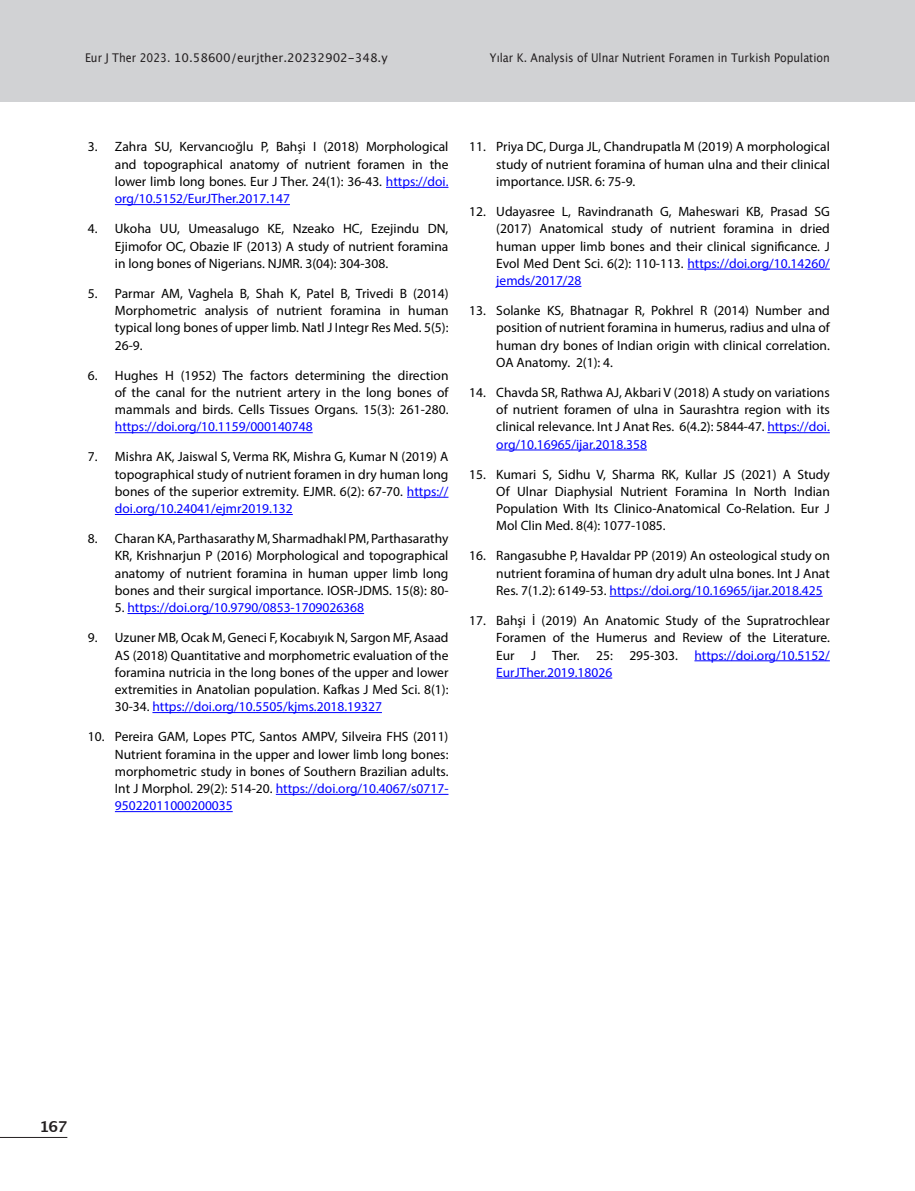
<style>
.page{position:relative;width:915px;height:1191px;background:#fff}
.page>*{position:absolute;margin:0;border:0;box-sizing:border-box;transform-origin:0 0}
.t1{font:700 15px "Lucida Grande";color:#231f20}
.t2{font:13.5px/17.2px "Myriad Pro";color:#000;text-align:justify}
.t3{font:13.5px "Myriad Pro";color:#00f}
.t4{font:12px "Lucida Grande";color:#231f20;scale:.9 1}
.s1{color:#00f}
.s2{color:#000}
</style>
<div class="page">
<hr style="left:914px;top:0;width:1px;height:102px;background:#d1d2d4">
<div style="left:0;top:0;width:914px;height:102px;background:#d1d2d4"></div>
<hr style="left:0;top:1137px;width:67px;height:1px;background:#231f20">
<hr style="left:386px;top:187px;width:62px;height:1px;background:#00f">
<hr style="left:115px;top:204px;width:175px;height:1px;background:#00f">
<hr style="left:115px;top:432px;width:197px;height:1px;background:#00f">
<hr style="left:407px;top:497px;width:41px;height:1px;background:#00f">
<hr style="left:115px;top:514px;width:178px;height:1px;background:#00f">
<hr style="left:127px;top:613px;width:237px;height:1px;background:#00f">
<hr style="left:152px;top:712px;width:230px;height:1px;background:#00f">
<hr style="left:276px;top:794px;width:172px;height:1px;background:#00f">
<hr style="left:115px;top:811px;width:118px;height:1px;background:#00f">
<hr style="left:687px;top:269px;width:142px;height:1px;background:#00f">
<hr style="left:496px;top:286px;width:85px;height:1px;background:#00f">
<hr style="left:767px;top:432px;width:62px;height:1px;background:#00f">
<hr style="left:496px;top:449px;width:150px;height:1px;background:#00f">
<hr style="left:609px;top:596px;width:213px;height:1px;background:#00f">
<hr style="left:694px;top:660px;width:135px;height:1px;background:#00f">
<hr style="left:496px;top:677px;width:116px;height:1px;background:#00f">
<p class="t4" style="left:85px;top:51px;width:337px">Eur J Ther 2023. 10.58600/eurjther.20232902-348.y</p>
<p class="t4" style="left:490px;top:51px;width:379px">Yılar K. Analysis of Ulnar Nutrient Foramen in Turkish Population</p>
<p class="t2" style="left:115px;top:138px;width:335px;text-indent:-27px">3. Zahra SU, Kervancıoğlu P, Bahşi I (2018) Morphological and topographical anatomy of nutrient foramen in the lower limb long bones. Eur J Ther. 24(1): 36-43. <span class="s1">https://doi. org/10.5152/EurJTher.2017.147</span></p>
<p class="t2" style="left:115px;top:220px;width:335px;text-indent:-27px">4. Ukoha UU, Umeasalugo KE, Nzeako HC, Ezejindu DN, Ejimofor OC, Obazie IF (2013) A study of nutrient foramina in long bones of Nigerians. NJMR. 3(04): 304-308.</p>
<p class="t2" style="left:115px;top:284px;width:335px;text-indent:-27px">5. Parmar AM, Vaghela B, Shah K, Patel B, Trivedi B (2014)<br>Morphometric analysis of nutrient foramina in human typical long bones of upper limb. Natl J Integr Res Med. 5(5):<br>26-9.</p>
<p class="t2" style="left:115px;top:366px;width:335px;text-indent:-27px">6. Hughes H (1952) The factors determining the direction of the canal for the nutrient artery in the long bones of mammals and birds. Cells Tissues Organs. 15(3): 261-280.</p>
<p class="t3" style="left:115px;top:418px;width:199px">https://doi.org/10.1159/000140748</p>
<p class="t2" style="left:115px;top:448px;width:335px;text-indent:-27px">7. Mishra AK, Jaiswal S, Verma RK, Mishra G, Kumar N (2019) A topographical study of nutrient foramen in dry human long bones of the superior extremity. EJMR. 6(2): 67-70. <span class="s1">https:// doi.org/10.24041/ejmr2019.132</span></p>
<p class="t2" style="left:115px;top:530px;width:335px;text-indent:-27px">8. Charan KA, Parthasarathy M, Sharmadhakl PM, Parthasarathy KR, Krishnarjun P (2016) Morphological and topographical anatomy of nutrient foramina in human upper limb long bones and their surgical importance. IOSR-JDMS. 15(8): 80-</p>
<p class="t3" style="left:115px;top:599px;width:250px"><span class="s2">5.</span> https://doi.org/10.9790/0853-1709026368</p>
<p class="t2" style="left:115px;top:629px;width:335px;text-indent:-27px">9. Uzuner MB, Ocak M, Geneci F, Kocabıyık N, Sargon MF, Asaad AS (2018) Quantitative and morphometric evaluation of the foramina nutricia in the long bones of the upper and lower extremities in Anatolian population. Kafkas J Med Sci. 8(1):<br>30-34. <span class="s1">https://doi.org/10.5505/kjms.2018.19327</span></p>
<p class="t2" style="left:115px;top:728px;width:335px;text-indent:-27px">10. Pereira GAM, Lopes PTC, Santos AMPV, Silveira FHS (2011)<br>Nutrient foramina in the upper and lower limb long bones: morphometric study in bones of Southern Brazilian adults.<br>Int J Morphol. 29(2): 514-20. <span class="s1">https://doi.org/10.4067/s0717- 95022011000200035</span></p>
<p class="t2" style="left:496px;top:138px;width:335px;text-indent:-27px">11. Priya DC, Durga JL, Chandrupatla M (2019) A morphological study of nutrient foramina of human ulna and their clinical importance. IJSR. 6: 75-9.</p>
<p class="t2" style="left:496px;top:203px;width:335px;text-indent:-27px">12. Udayasree L, Ravindranath G, Maheswari KB, Prasad SG (2017) Anatomical study of nutrient foramina in dried human upper limb bones and their clinical significance. J Evol Med Dent Sci. 6(2): 110-113. <span class="s1">https://doi.org/10.14260/ jemds/2017/28</span></p>
<p class="t2" style="left:496px;top:302px;width:335px;text-indent:-27px">13. Solanke KS, Bhatnagar R, Pokhrel R (2014) Number and position of nutrient foramina in humerus, radius and ulna of human dry bones of Indian origin with clinical correlation.<br>OA Anatomy. 2(1): 4.</p>
<p class="t2" style="left:496px;top:383px;width:335px;text-indent:-27px">14. Chavda SR, Rathwa AJ, Akbari V (2018) A study on variations of nutrient foramen of ulna in Saurashtra region with its clinical relevance. Int J Anat Res. 6(4.2): 5844-47. <span class="s1">https://doi. org/10.16965/ijar.2018.358</span></p>
<p class="t2" style="left:496px;top:465px;width:335px;text-indent:-27px">15. Kumari S, Sidhu V, Sharma RK, Kullar JS (2021) A Study Of Ulnar Diaphysial Nutrient Foramina In North Indian Population With Its Clinico-Anatomical Co-Relation. Eur J Mol Clin Med. 8(4): 1077-1085.</p>
<p class="t2" style="left:496px;top:547px;width:335px;text-indent:-27px">16. Rangasubhe P, Havaldar PP (2019) An osteological study on nutrient foramina of human dry adult ulna bones. Int J Anat Res. 7(1.2): 6149-53. <span class="s1">https://doi.org/10.16965/ijar.2018.425</span></p>
<p class="t2" style="left:496px;top:611px;width:335px;text-indent:-27px">17. Bahşi İ (2019) An Anatomic Study of the Supratrochlear Foramen of the Humerus and Review of the Literature.<br>Eur J Ther. 25: 295-303. <span class="s1">https://doi.org/10.5152/ EurJTher.2019.18026</span></p>
<p class="t1" style="left:39px;top:1114px;width:29px">167</p>
</div>
